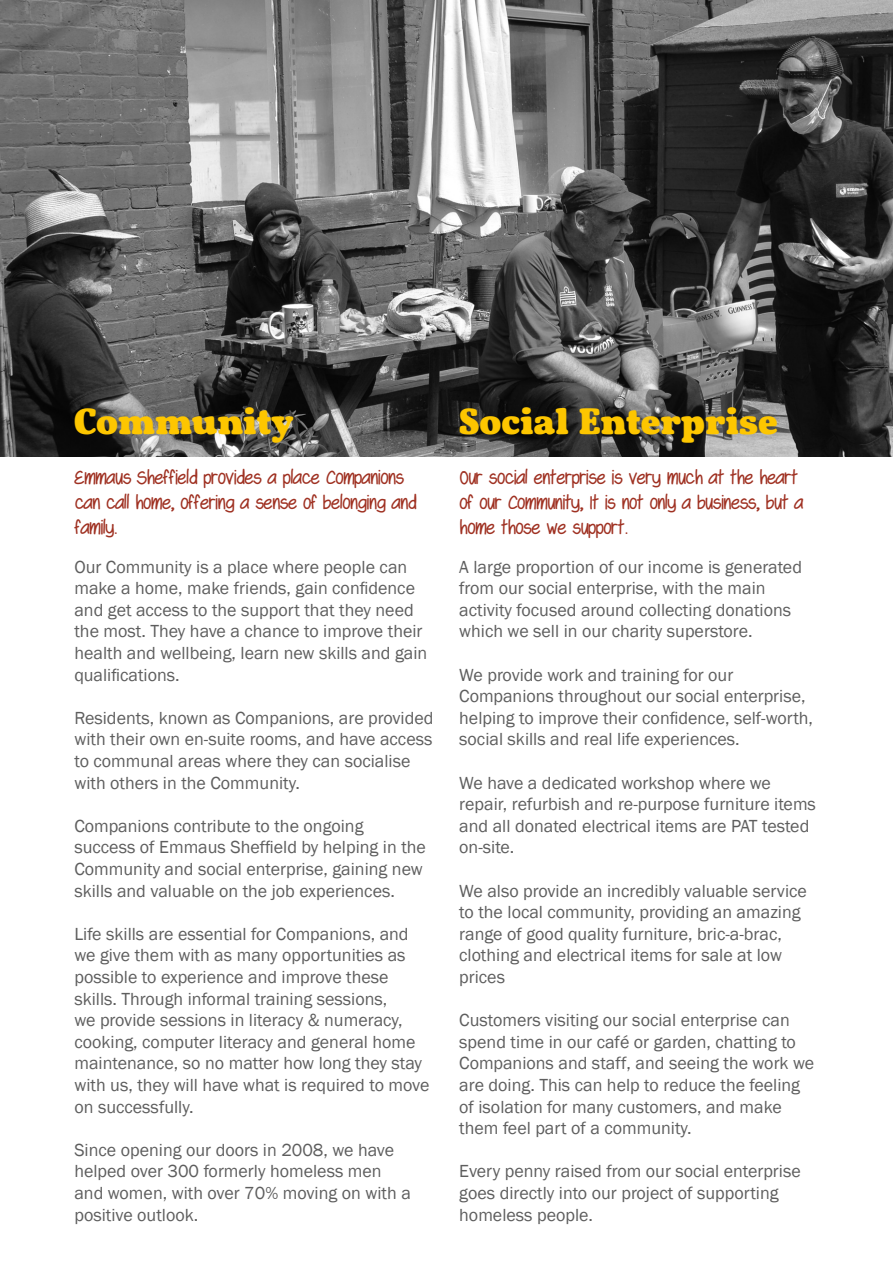
<style>
.page{position:relative;width:893px;height:1263px;background:#fff}
.page>*{position:absolute;margin:0;border:0;box-sizing:border-box;transform-origin:0 0}
.t1{font:37.5px "Emmaus Yeast";color:#fdc600}
.t2{font:21px/25.2px "Swagger";color:#9f3122}
.t3{font:18px/21.6px "Franklin Gothic";color:#5e5e5e}
</style>
<div class="page">
<img style="left:0;top:0;width:893px;height:457px">
<p class="t1" style="left:74px;top:399px;width:221px">Community</p>
<p class="t1" style="left:459px;top:399px;width:320px">Social Enterprise</p>
<p class="t2" style="left:459px;top:465px;width:345px">Our social enterprise is very much at the heart of our Community, It is not only a business, but a home those we support.</p>
<p class="t2" style="left:74px;top:465px;width:343px">Emmaus Sheffield provides a place Companions can call home, offering a sense of belonging and family.</p>
<p class="t3" style="left:74px;top:556px;width:354px">Our Community is a place where people can make a home, make friends, gain confidence and get access to the support that they need the most. They have a chance to improve their health and wellbeing, learn new skills and gain qualifications.</p>
<p class="t3" style="left:74px;top:707px;width:361px">Residents, known as Companions, are provided with their own en-suite rooms, and have access to communal areas where they can socialise with others in the Community.</p>
<p class="t3" style="left:74px;top:815px;width:353px">Companions contribute to the ongoing success of Emmaus Sheffield by helping in the Community and social enterprise, gaining new skills and valuable on the job experiences.</p>
<p class="t3" style="left:74px;top:923px;width:357px">Life skills are essential for Companions, and we give them with as many opportunities as possible to experience and improve these skills. Through informal training sessions,<br>we provide sessions in literacy &amp; numeracy, cooking, computer literacy and general home maintenance, so no matter how long they stay with us, they will have what is required to move on successfully.</p>
<p class="t3" style="left:74px;top:1139px;width:338px">Since opening our doors in 2008, we have helped over 300 formerly homeless men and women, with over 70% moving on with a positive outlook.</p>
<p class="t3" style="left:459px;top:556px;width:344px">A large proportion of our income is generated from our social enterprise, with the main activity focused around collecting donations which we sell in our charity superstore.</p>
<p class="t3" style="left:459px;top:664px;width:355px">We provide work and training for our Companions throughout our social enterprise, helping to improve their confidence, self-worth, social skills and real life experiences.</p>
<p class="t3" style="left:459px;top:772px;width:358px">We have a dedicated workshop where we repair, refurbish and re-purpose furniture items and all donated electrical items are PAT tested on-site.</p>
<p class="t3" style="left:459px;top:880px;width:349px">We also provide an incredibly valuable service to the local community, providing an amazing range of good quality furniture, bric-a-brac, clothing and electrical items for sale at low prices</p>
<p class="t3" style="left:459px;top:1010px;width:356px">Customers visiting our social enterprise can spend time in our café or garden, chatting to Companions and staff, and seeing the work we are doing. This can help to reduce the feeling of isolation for many customers, and make them feel part of a community.</p>
<p class="t3" style="left:459px;top:1161px;width:343px">Every penny raised from our social enterprise goes directly into our project of supporting homeless people.</p>
</div>
